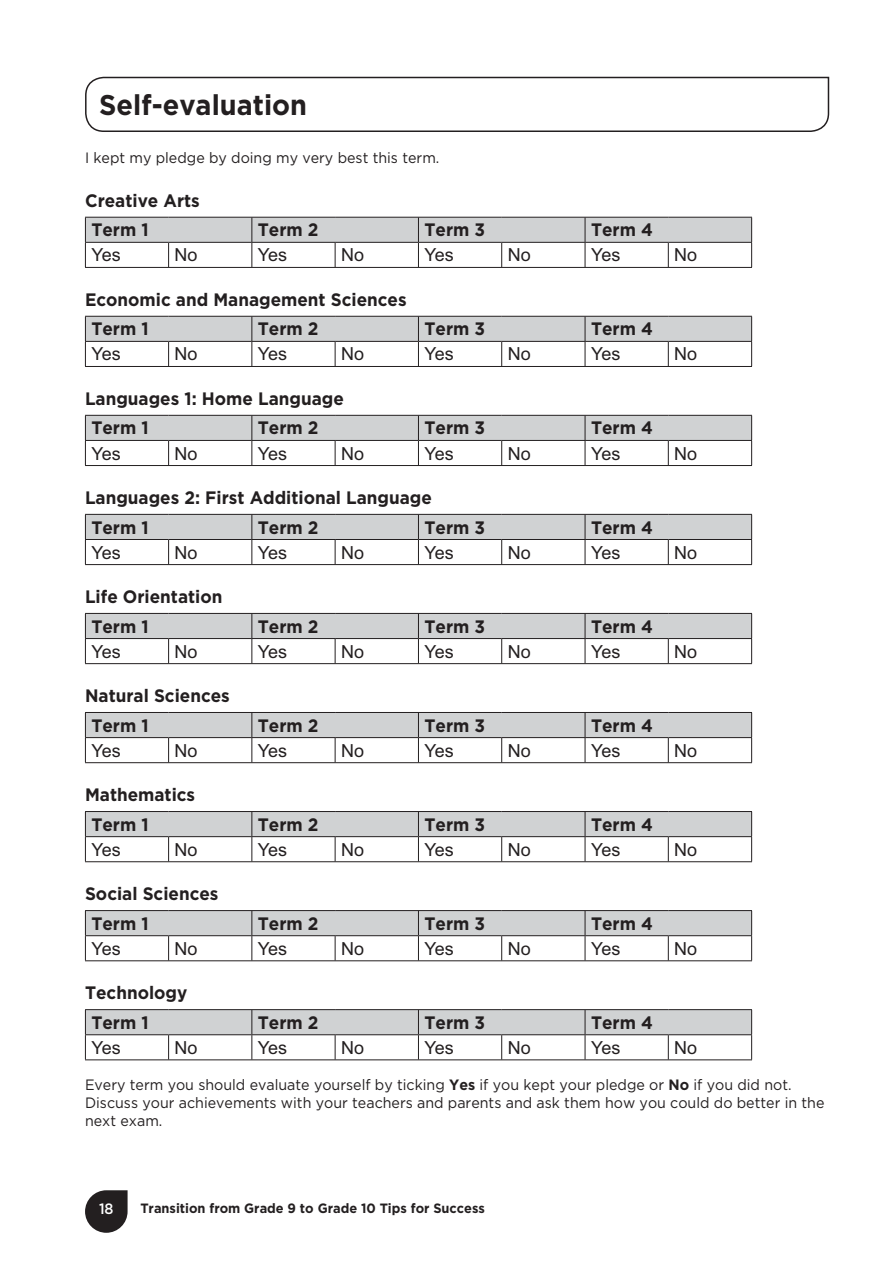
<style>
.page{position:relative;width:893px;height:1263px;background:#fff}
.page>*{position:absolute;margin:0;border:0;box-sizing:border-box;transform-origin:0 0}
.t1{font:700 28.5px "Gotham";color:#231f20;scale:.95 1}
.t2{font:700 18px/29.7px "Gotham";color:#231f20;scale:.95 1}
.t3{font:18px "Arial";color:#231f20}
.t4{font:15px/18px "Gotham";color:#231f20;scale:.95 1}
.t5{font:500 15px "Gotham";color:#fff;scale:.95 1}
.t6{font:700 13.5px "Gotham";color:#231f20;scale:.95 1}
.s1{font-weight:700}
</style>
<div class="page">
<svg style="left:85px;top:1190px;width:43px;height:43px"></svg>
<svg style="left:85px;top:76px;width:745px;height:56px"></svg>
<svg style="left:85px;top:217px;width:667px;height:50px"></svg>
<hr style="left:85px;top:267px;width:667px;height:1px;background:#231f20">
<svg style="left:85px;top:316px;width:667px;height:50px"></svg>
<hr style="left:85px;top:366px;width:667px;height:1px;background:#231f20">
<svg style="left:85px;top:415px;width:667px;height:50px"></svg>
<hr style="left:85px;top:465px;width:667px;height:1px;background:#231f20">
<svg style="left:85px;top:514px;width:667px;height:50px"></svg>
<hr style="left:85px;top:564px;width:667px;height:1px;background:#231f20">
<svg style="left:85px;top:613px;width:667px;height:50px"></svg>
<hr style="left:85px;top:663px;width:667px;height:1px;background:#231f20">
<svg style="left:85px;top:712px;width:667px;height:50px"></svg>
<hr style="left:85px;top:762px;width:667px;height:1px;background:#231f20">
<hr style="left:85px;top:811px;width:84px;height:1px;background:#231f20">
<hr style="left:169px;top:811px;width:166px;height:1px;background:#231f20">
<hr style="left:335px;top:811px;width:166px;height:1px;background:#231f20">
<hr style="left:501px;top:811px;width:167px;height:1px;background:#231f20">
<hr style="left:668px;top:811px;width:84px;height:1px;background:#231f20">
<svg style="left:85px;top:812px;width:667px;height:49px"></svg>
<hr style="left:85px;top:861px;width:667px;height:1px;background:#231f20">
<hr style="left:85px;top:910px;width:84px;height:1px;background:#231f20">
<hr style="left:169px;top:910px;width:166px;height:1px;background:#231f20">
<hr style="left:335px;top:910px;width:166px;height:1px;background:#231f20">
<hr style="left:501px;top:910px;width:167px;height:1px;background:#231f20">
<hr style="left:668px;top:910px;width:84px;height:1px;background:#231f20">
<svg style="left:85px;top:911px;width:667px;height:49px"></svg>
<hr style="left:85px;top:960px;width:667px;height:1px;background:#231f20">
<hr style="left:85px;top:1009px;width:84px;height:1px;background:#231f20">
<hr style="left:169px;top:1009px;width:166px;height:1px;background:#231f20">
<hr style="left:335px;top:1009px;width:166px;height:1px;background:#231f20">
<hr style="left:501px;top:1009px;width:167px;height:1px;background:#231f20">
<hr style="left:668px;top:1009px;width:84px;height:1px;background:#231f20">
<svg style="left:85px;top:1010px;width:667px;height:49px"></svg>
<hr style="left:85px;top:1059px;width:667px;height:1px;background:#231f20">
<h1 class="t1" style="left:99px;top:94px;width:220px">Self-evaluation</h1>
<p class="t4" style="left:85px;top:149px;width:374px">I kept my pledge by doing my very best this term.</p>
<p class="t2" style="left:91px;top:187px;width:116px;text-indent:-6px">Creative Arts<br>Term 1</p>
<p class="t2" style="left:258px;top:216px;width:65px">Term 2</p>
<p class="t2" style="left:424px;top:216px;width:65px">Term 3</p>
<p class="t2" style="left:591px;top:216px;width:67px">Term 4</p>
<p class="t3" style="left:91px;top:245px;width:31px">Yes</p>
<p class="t3" style="left:175px;top:245px;width:24px">No</p>
<p class="t3" style="left:258px;top:245px;width:31px">Yes</p>
<p class="t3" style="left:341px;top:245px;width:24px">No</p>
<p class="t3" style="left:424px;top:245px;width:31px">Yes</p>
<p class="t3" style="left:507px;top:245px;width:24px">No</p>
<p class="t3" style="left:591px;top:245px;width:31px">Yes</p>
<p class="t3" style="left:674px;top:245px;width:24px">No</p>
<p class="t2" style="left:91px;top:286px;width:333px;text-indent:-6px">Economic and Management Sciences<br>Term 1</p>
<p class="t2" style="left:258px;top:315px;width:65px">Term 2</p>
<p class="t2" style="left:424px;top:315px;width:65px">Term 3</p>
<p class="t2" style="left:591px;top:315px;width:67px">Term 4</p>
<p class="t3" style="left:91px;top:344px;width:31px">Yes</p>
<p class="t3" style="left:175px;top:344px;width:24px">No</p>
<p class="t3" style="left:258px;top:344px;width:31px">Yes</p>
<p class="t3" style="left:341px;top:344px;width:24px">No</p>
<p class="t3" style="left:424px;top:344px;width:31px">Yes</p>
<p class="t3" style="left:507px;top:344px;width:24px">No</p>
<p class="t3" style="left:591px;top:344px;width:31px">Yes</p>
<p class="t3" style="left:674px;top:344px;width:24px">No</p>
<p class="t2" style="left:91px;top:385px;width:267px;text-indent:-6px">Languages 1: Home Language<br>Term 1</p>
<p class="t2" style="left:258px;top:414px;width:65px">Term 2</p>
<p class="t2" style="left:424px;top:414px;width:65px">Term 3</p>
<p class="t2" style="left:591px;top:414px;width:67px">Term 4</p>
<p class="t3" style="left:91px;top:443px;width:31px">Yes</p>
<p class="t3" style="left:175px;top:443px;width:24px">No</p>
<p class="t3" style="left:258px;top:443px;width:31px">Yes</p>
<p class="t3" style="left:341px;top:443px;width:24px">No</p>
<p class="t3" style="left:424px;top:443px;width:31px">Yes</p>
<p class="t3" style="left:507px;top:443px;width:24px">No</p>
<p class="t3" style="left:591px;top:443px;width:31px">Yes</p>
<p class="t3" style="left:674px;top:443px;width:24px">No</p>
<p class="t2" style="left:91px;top:484px;width:360px;text-indent:-6px">Languages 2: First Additional Language<br>Term 1</p>
<p class="t2" style="left:258px;top:514px;width:65px">Term 2</p>
<p class="t2" style="left:424px;top:514px;width:65px">Term 3</p>
<p class="t2" style="left:591px;top:514px;width:67px">Term 4</p>
<p class="t3" style="left:91px;top:542px;width:31px">Yes</p>
<p class="t3" style="left:175px;top:542px;width:24px">No</p>
<p class="t3" style="left:258px;top:542px;width:31px">Yes</p>
<p class="t3" style="left:341px;top:542px;width:24px">No</p>
<p class="t3" style="left:424px;top:542px;width:31px">Yes</p>
<p class="t3" style="left:507px;top:542px;width:24px">No</p>
<p class="t3" style="left:591px;top:542px;width:31px">Yes</p>
<p class="t3" style="left:674px;top:542px;width:24px">No</p>
<p class="t2" style="left:91px;top:583px;width:139px;text-indent:-6px">Life Orientation<br>Term 1</p>
<p class="t2" style="left:258px;top:613px;width:65px">Term 2</p>
<p class="t2" style="left:424px;top:613px;width:65px">Term 3</p>
<p class="t2" style="left:591px;top:613px;width:67px">Term 4</p>
<p class="t3" style="left:91px;top:641px;width:31px">Yes</p>
<p class="t3" style="left:175px;top:641px;width:24px">No</p>
<p class="t3" style="left:258px;top:641px;width:31px">Yes</p>
<p class="t3" style="left:341px;top:641px;width:24px">No</p>
<p class="t3" style="left:424px;top:641px;width:31px">Yes</p>
<p class="t3" style="left:507px;top:641px;width:24px">No</p>
<p class="t3" style="left:591px;top:641px;width:31px">Yes</p>
<p class="t3" style="left:674px;top:641px;width:24px">No</p>
<p class="t2" style="left:91px;top:682px;width:147px;text-indent:-6px">Natural Sciences<br>Term 1</p>
<p class="t2" style="left:258px;top:712px;width:65px">Term 2</p>
<p class="t2" style="left:424px;top:712px;width:65px">Term 3</p>
<p class="t2" style="left:591px;top:712px;width:67px">Term 4</p>
<p class="t3" style="left:91px;top:740px;width:31px">Yes</p>
<p class="t3" style="left:175px;top:740px;width:24px">No</p>
<p class="t3" style="left:258px;top:740px;width:31px">Yes</p>
<p class="t3" style="left:341px;top:740px;width:24px">No</p>
<p class="t3" style="left:424px;top:740px;width:31px">Yes</p>
<p class="t3" style="left:507px;top:740px;width:24px">No</p>
<p class="t3" style="left:591px;top:740px;width:31px">Yes</p>
<p class="t3" style="left:674px;top:740px;width:24px">No</p>
<p class="t2" style="left:91px;top:781px;width:111px;text-indent:-6px">Mathematics<br>Term 1</p>
<p class="t2" style="left:258px;top:811px;width:65px">Term 2</p>
<p class="t2" style="left:424px;top:811px;width:65px">Term 3</p>
<p class="t2" style="left:591px;top:811px;width:67px">Term 4</p>
<p class="t3" style="left:91px;top:839px;width:31px">Yes</p>
<p class="t3" style="left:175px;top:839px;width:24px">No</p>
<p class="t3" style="left:258px;top:839px;width:31px">Yes</p>
<p class="t3" style="left:341px;top:839px;width:24px">No</p>
<p class="t3" style="left:424px;top:839px;width:31px">Yes</p>
<p class="t3" style="left:507px;top:839px;width:24px">No</p>
<p class="t3" style="left:591px;top:839px;width:31px">Yes</p>
<p class="t3" style="left:674px;top:839px;width:24px">No</p>
<p class="t2" style="left:91px;top:880px;width:135px;text-indent:-6px">Social Sciences<br>Term 1</p>
<p class="t2" style="left:258px;top:910px;width:65px">Term 2</p>
<p class="t2" style="left:424px;top:910px;width:65px">Term 3</p>
<p class="t2" style="left:591px;top:910px;width:67px">Term 4</p>
<p class="t3" style="left:91px;top:938px;width:31px">Yes</p>
<p class="t3" style="left:175px;top:938px;width:24px">No</p>
<p class="t3" style="left:258px;top:938px;width:31px">Yes</p>
<p class="t3" style="left:341px;top:938px;width:24px">No</p>
<p class="t3" style="left:424px;top:938px;width:31px">Yes</p>
<p class="t3" style="left:507px;top:938px;width:24px">No</p>
<p class="t3" style="left:591px;top:938px;width:31px">Yes</p>
<p class="t3" style="left:674px;top:938px;width:24px">No</p>
<p class="t2" style="left:91px;top:979px;width:102px;text-indent:-6px">Technology<br>Term 1</p>
<p class="t2" style="left:258px;top:1009px;width:65px">Term 2</p>
<p class="t2" style="left:424px;top:1009px;width:65px">Term 3</p>
<p class="t2" style="left:591px;top:1009px;width:67px">Term 4</p>
<p class="t3" style="left:91px;top:1037px;width:31px">Yes</p>
<p class="t3" style="left:175px;top:1037px;width:24px">No</p>
<p class="t3" style="left:258px;top:1037px;width:31px">Yes</p>
<p class="t3" style="left:341px;top:1037px;width:24px">No</p>
<p class="t3" style="left:424px;top:1037px;width:31px">Yes</p>
<p class="t3" style="left:507px;top:1037px;width:24px">No</p>
<p class="t3" style="left:591px;top:1037px;width:31px">Yes</p>
<p class="t3" style="left:674px;top:1037px;width:24px">No</p>
<p class="t4" style="left:85px;top:1077px;width:779px">Every term you should evaluate yourself by ticking <span class="s1">Yes</span> if you kept your pledge or <span class="s1">No</span> if you did not.<br>Discuss your achievements with your teachers and parents and ask them how you could do better in the next exam.</p>
<p class="t5" style="left:99px;top:1200px;width:17px">18</p>
<p class="t6" style="left:140px;top:1203px;width:364px">Transition from Grade 9 to Grade 10 Tips for Success</p>
</div>
